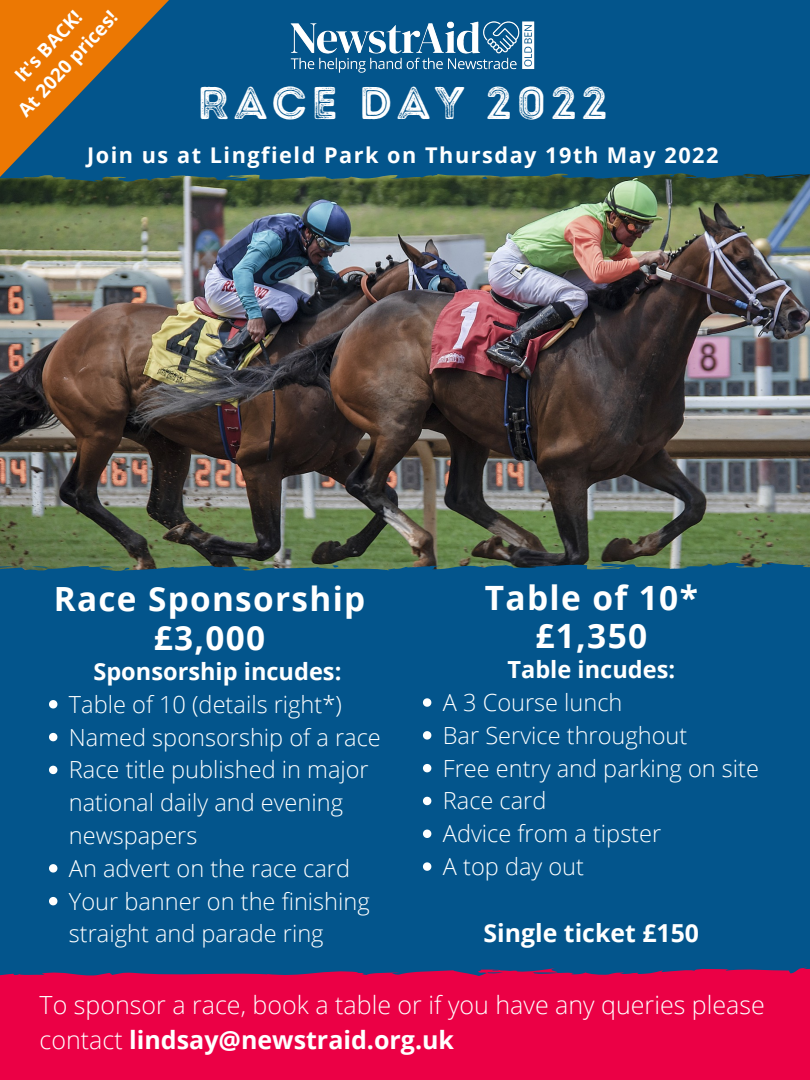
<style>
.page{position:relative;width:810px;height:1080px;background:#fff}
.page>*{position:absolute;margin:0;border:0;box-sizing:border-box;transform-origin:0 0}
.t1{font:45.81px "Intro Rust G Base 2 Line";letter-spacing:.1em;color:#fff}
.t2{font:700 33.5px "Open Sans";letter-spacing:.04em;color:#fff}
.t3{font:700 33.31px "Open Sans";letter-spacing:.04em;color:#fff}
.t4{font:300 25px/34.7px "Open Sans";color:#fff}
.t5{font:700 24.81px "Open Sans";color:#fff}
.t6{font:300 23.56px/32.8px "Open Sans";color:#fff}
.t7{font:700 23.56px "Open Sans";color:#fff}
.t8{font:700 21.69px "Open Sans";letter-spacing:.07em;color:#fff}
.t9{font:700 18.88px "Open Sans";color:#fff}
.s1{font-weight:700}
</style>
<div class="page">
<img style="left:0;top:183px;width:810px;height:378px">
<div style="left:0;top:0;width:810px;height:183px;background:#03558c"></div>
<div style="left:0;top:561px;width:810px;height:407px;background:#03558c"></div>
<div style="left:0;top:968px;width:810px;height:112px;background:#eb0045"></div>
<img style="left:287px;top:19px;width:250px;height:57px">
<svg style="left:0;top:0;width:232px;height:182px;fill:#03558c"></svg>
<svg style="left:49px;top:700px;width:8px;height:9px"></svg>
<svg style="left:49px;top:733px;width:8px;height:8px"></svg>
<svg style="left:49px;top:766px;width:8px;height:8px"></svg>
<svg style="left:49px;top:864px;width:8px;height:9px"></svg>
<svg style="left:49px;top:897px;width:8px;height:8px"></svg>
<svg style="left:423px;top:698px;width:8px;height:9px"></svg>
<svg style="left:423px;top:731px;width:8px;height:9px"></svg>
<svg style="left:423px;top:764px;width:8px;height:8px"></svg>
<svg style="left:423px;top:797px;width:8px;height:8px"></svg>
<svg style="left:423px;top:830px;width:8px;height:8px"></svg>
<svg style="left:423px;top:862px;width:8px;height:9px"></svg>
<p class="t9" style="left:8px;top:70px;width:91px;rotate:-47deg">It's BACK!</p>
<p class="t9" style="left:12px;top:104px;width:137px;rotate:-47deg">At 2020 prices!</p>
<p class="t1" style="left:198px;top:76px;width:412px">RACE DAY 2022</p>
<p class="t8" style="left:87px;top:140px;width:633px">Join us at Lingfield Park on Thursday 19th May 2022</p>
<p class="t3" style="left:54px;top:576px;width:313px">Race Sponsorship</p>
<p class="t3" style="left:154px;top:614px;width:113px">£3,000</p>
<p class="t7" style="left:93px;top:655px;width:250px">Sponsorship incudes:</p>
<p class="t6" style="left:69px;top:687px;width:274px">Table of 10 (details right*)</p>
<p class="t6" style="left:69px;top:720px;width:313px">Named sponsorship of a race</p>
<p class="t6" style="left:69px;top:753px;width:301px">Race title published in major national daily and evening newspapers</p>
<p class="t6" style="left:69px;top:851px;width:283px">An advert on the race card</p>
<p class="t6" style="left:69px;top:884px;width:302px">Your banner on the finishing straight and parade ring</p>
<p class="t2" style="left:485px;top:574px;width:215px">Table of 10*</p>
<p class="t2" style="left:535px;top:612px;width:114px">£1,350</p>
<p class="t7" style="left:508px;top:653px;width:169px">Table incudes:</p>
<p class="t6" style="left:443px;top:685px;width:181px">A 3 Course lunch</p>
<p class="t6" style="left:443px;top:718px;width:246px">Bar Service throughout</p>
<p class="t6" style="left:443px;top:751px;width:318px">Free entry and parking on site</p>
<p class="t6" style="left:443px;top:784px;width:105px">Race card</p>
<p class="t6" style="left:443px;top:817px;width:220px">Advice from a tipster</p>
<p class="t6" style="left:443px;top:849px;width:143px">A top day out</p>
<p class="t5" style="left:484px;top:916px;width:217px">Single ticket £150</p>
<p class="t4" style="left:40px;top:987px;width:727px">To sponsor a race, book a table or if you have any queries please contact <span class="s1">lindsay@newstraid.org.uk</span></p>
</div>
